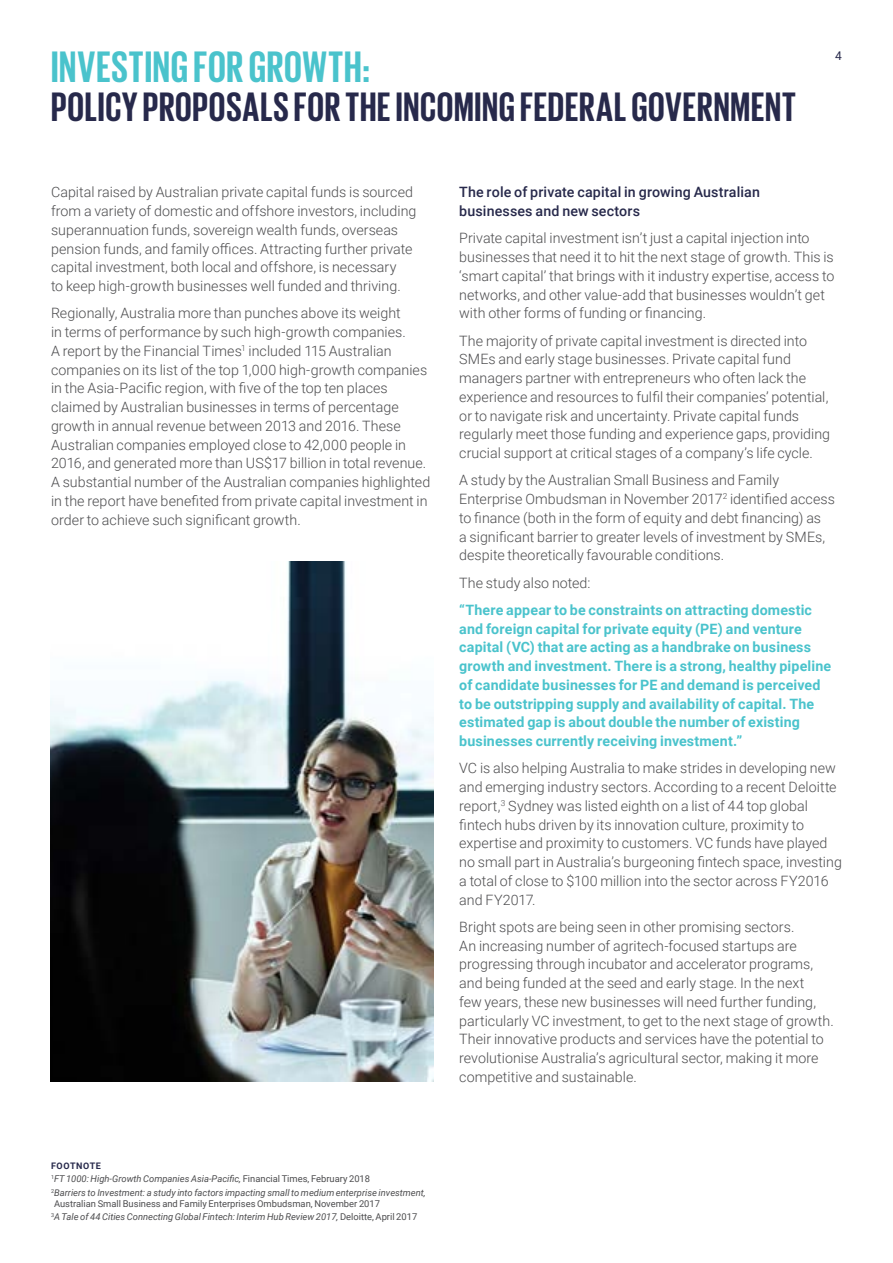
<style>
.page{position:relative;width:893px;height:1263px;background:#fff}
.page>*{position:absolute;margin:0;border:0;box-sizing:border-box;transform-origin:0 0}
.t1{font:700 45px "Giorgio Sans";letter-spacing:.02em;color:#4ac3cc}
.t2{font:700 42px "Giorgio Sans";letter-spacing:.02em;color:#27294b}
.t3{font:300 14.25px/18.8px "Roboto";color:#4d4d4f}
.t4{font:700 14.25px/18.8px "Roboto";letter-spacing:.01em;color:#4ac3cc}
.t5{font:500 14.25px/18.8px "Roboto";letter-spacing:.01em;color:#27294b}
.t6{font:12px "Roboto";color:#27294b}
.t7{font:italic 9.3px/13.4px "Roboto";color:#4d4d4f}
.t8{font:9.3px/13.4px "Roboto";color:#4d4d4f}
.t9{font:700 9px "Roboto";letter-spacing:.06em;color:#27294b}
.s1{font-style:normal}
.s2{font-style:italic}
</style>
<div class="page">
<img style="left:51px;top:562px;width:383px;height:520px">
<h1 class="t1" style="left:51px;top:44px;width:320px">INVESTING FOR GROWTH:</h1>
<h2 class="t2" style="left:51px;top:85px;width:746px">POLICY PROPOSALS FOR THE INCOMING FEDERAL GOVERNMENT</h2>
<p class="t6" style="left:835px;top:47px;width:8px">4</p>
<p class="t3" style="left:51px;top:182px;width:367px">Capital raised by Australian private capital funds is sourced from a variety of domestic and offshore investors, including superannuation funds, sovereign wealth funds, overseas pension funds, and family offices. Attracting further private capital investment, both local and offshore, is necessary<br>to keep high-growth businesses well funded and thriving.</p>
<p class="t3" style="left:51px;top:303px;width:381px">Regionally, Australia more than punches above its weight<br>in terms of performance by such high-growth companies.<br>A report by the Financial Times<sup>1</sup> included 115 Australian companies on its list of the top 1,000 high-growth companies in the Asia-Pacific region, with five of the top ten places claimed by Australian businesses in terms of percentage growth in annual revenue between 2013 and 2016. These Australian companies employed close to 42,000 people in 2016, and generated more than US$17 billion in total revenue.<br>A substantial number of the Australian companies highlighted in the report have benefited from private capital investment in order to achieve such significant growth.</p>
<p class="t5" style="left:459px;top:182px;width:302px">The role of private capital in growing Australian businesses and new sectors</p>
<p class="t3" style="left:459px;top:228px;width:377px">Private capital investment isn’t just a capital injection into businesses that need it to hit the next stage of growth. This is ‘smart capital’ that brings with it industry expertise, access to networks, and other value-add that businesses wouldn’t get with other forms of funding or financing.</p>
<p class="t3" style="left:459px;top:331px;width:372px">The majority of private capital investment is directed into SMEs and early stage businesses. Private capital fund managers partner with entrepreneurs who often lack the experience and resources to fulfil their companies’ potential, or to navigate risk and uncertainty. Private capital funds regularly meet those funding and experience gaps, providing crucial support at critical stages of a company’s life cycle.</p>
<p class="t3" style="left:459px;top:470px;width:377px">A study by the Australian Small Business and Family Enterprise Ombudsman in November 2017<sup>2</sup> identified access to finance (both in the form of equity and debt financing) as<br>a significant barrier to greater levels of investment by SMEs, despite theoretically favourable conditions.</p>
<p class="t3" style="left:459px;top:573px;width:133px">The study also noted:</p>
<p class="t4" style="left:459px;top:600px;width:373px">“There appear to be constraints on attracting domestic and foreign capital for private equity (PE) and venture capital (VC) that are acting as a handbrake on business growth and investment. There is a strong, healthy pipeline of candidate businesses for PE and demand is perceived to be outstripping supply and availability of capital. The estimated gap is about double the number of existing businesses currently receiving investment.”</p>
<p class="t3" style="left:459px;top:758px;width:384px">VC is also helping Australia to make strides in developing new and emerging industry sectors. According to a recent Deloitte report,<sup>3</sup> Sydney was listed eighth on a list of 44 top global fintech hubs driven by its innovation culture, proximity to expertise and proximity to customers. VC funds have played no small part in Australia’s burgeoning fintech space, investing a total of close to $100 million into the sector across FY2016 and FY2017.</p>
<p class="t3" style="left:459px;top:917px;width:376px">Bright spots are being seen in other promising sectors.<br>An increasing number of agritech-focused startups are progressing through incubator and accelerator programs, and being funded at the seed and early stage. In the next<br>few years, these new businesses will need further funding, particularly VC investment, to get to the next stage of growth.<br>Their innovative products and services have the potential to revolutionise Australia’s agricultural sector, making it more competitive and sustainable.</p>
<p class="t9" style="left:51px;top:1159px;width:51px">FOOTNOTE</p>
<p class="t7" style="left:51px;top:1172px;width:376px"><sup>1</sup>FT 1000: High-Growth Companies Asia-Pacific, <span class="s1">Financial Times, February 2018<br></span><sup>2</sup>Barriers to Investment: a study into factors impacting small to medium enterprise investment,</p>
<p class="t8" style="left:51px;top:1197px;width:368px;text-indent:3px">Australian Small Business and Family Enterprises Ombudsman, November 2017<br><sup>3</sup><span class="s2">A Tale of 44 Cities Connecting Global Fintech: Interim Hub Review 2017,</span> Deloitte, April 2017</p>
</div>
